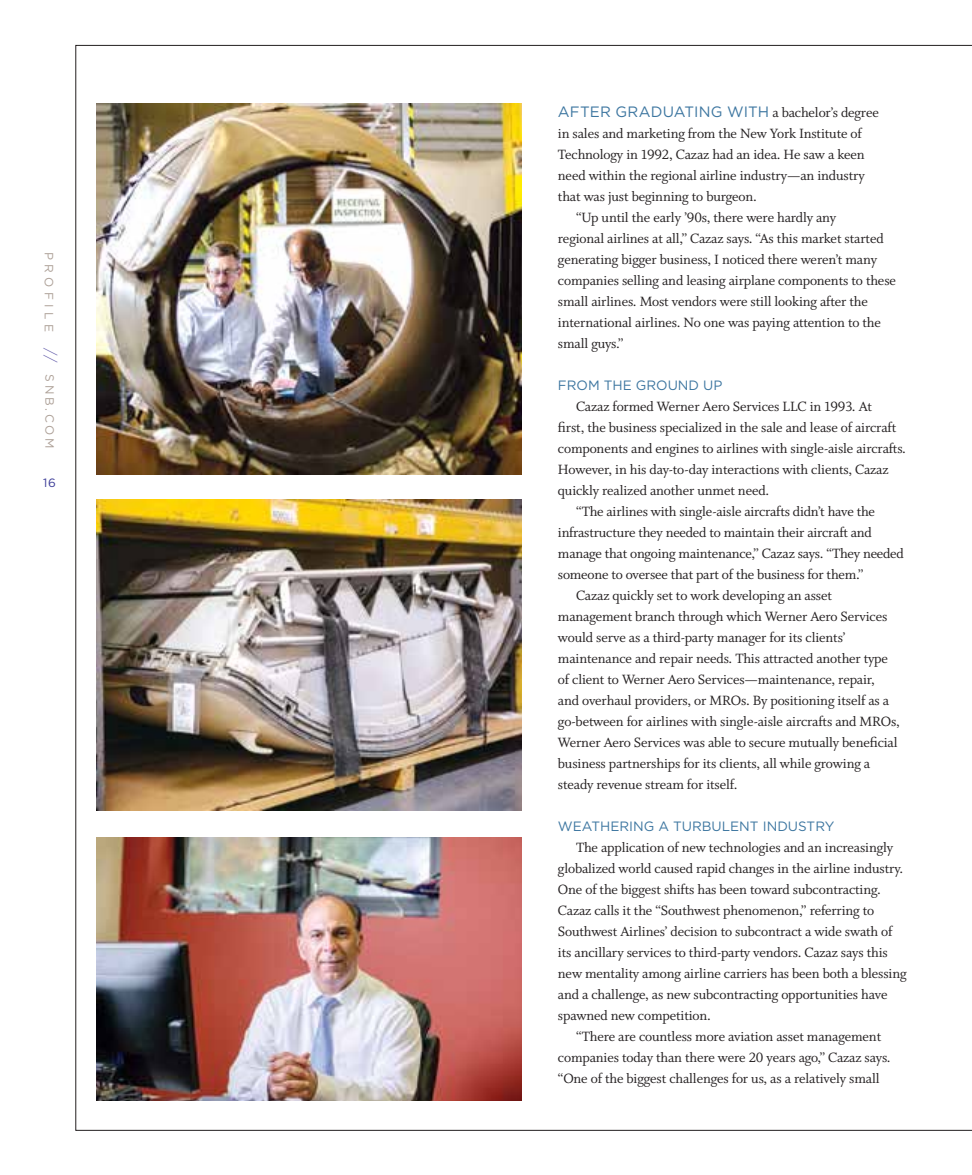
<style>
.page{position:relative;width:972px;height:1175px;background:#fff}
.page>*{position:absolute;margin:0;border:0;box-sizing:border-box;transform-origin:0 0}
.t1{font:15px "Whitman Roman LF";letter-spacing:-.01em;color:#231f20}
.t2{font:15px "Gotham";letter-spacing:.005em;color:#3d76a0}
.t3{font:13.5px "Gotham";color:#3d76a0}
.t4{font:12px "Gotham";letter-spacing:.37em;color:#ada097}
.t5{font:12px "Gotham";color:#3b3b97}
.s1{font-weight:300;font-size:15px;color:#6d67af}
.s2{font-family:"Whitman Roman LF";color:#231f20}
</style>
<div class="page">
<img style="left:96px;top:103px;width:426px;height:371px">
<img style="left:96px;top:837px;width:426px;height:263px">
<img style="left:96px;top:499px;width:426px;height:312px">
<p class="t4" style="left:57px;top:251px;width:198px;rotate:90deg">PROFILE <span class="s1">//</span> SNB.COM</p>
<p class="t5" style="left:43px;top:475px;width:14px">16</p>
<p class="t2" style="left:558px;top:103px;width:322px">AFTER GRADUATING WITH <span class="s2">a bachelor’s degree</span></p>
<p class="t1" style="left:558px;top:125px;width:305px">in sales and marketing from the New York Institute of</p>
<p class="t1" style="left:558px;top:146px;width:308px">Technology in 1992, Cazaz had an idea. He saw a keen</p>
<p class="t1" style="left:558px;top:167px;width:309px">need within the regional airline industry—an industry</p>
<p class="t1" style="left:558px;top:188px;width:201px">that was just beginning to burgeon.</p>
<p class="t1" style="left:576px;top:209px;width:262px">“Up until the early ’90s, there were hardly any</p>
<p class="t1" style="left:558px;top:230px;width:327px">regional airlines at all,” Cazaz says. “As this market started</p>
<p class="t1" style="left:558px;top:251px;width:321px">generating bigger business, I noticed there weren’t many</p>
<p class="t1" style="left:558px;top:272px;width:340px">companies selling and leasing airplane components to these</p>
<p class="t1" style="left:558px;top:293px;width:312px">small airlines. Most vendors were still looking after the</p>
<p class="t1" style="left:558px;top:314px;width:325px">international airlines. No one was paying attention to the</p>
<p class="t1" style="left:558px;top:335px;width:67px">small guys.”</p>
<p class="t3" style="left:558px;top:377px;width:166px">FROM THE GROUND UP</p>
<p class="t1" style="left:576px;top:398px;width:297px">Cazaz formed Werner Aero Services LLC in 1993. At</p>
<p class="t1" style="left:558px;top:419px;width:340px">first, the business specialized in the sale and lease of aircraft</p>
<p class="t1" style="left:558px;top:440px;width:350px">components and engines to airlines with single-aisle aircrafts.</p>
<p class="t1" style="left:558px;top:461px;width:332px">However, in his day-to-day interactions with clients, Cazaz</p>
<p class="t1" style="left:558px;top:482px;width:213px">quickly realized another unmet need.</p>
<p class="t1" style="left:576px;top:503px;width:300px">“The airlines with single-aisle aircrafts didn’t have the</p>
<p class="t1" style="left:558px;top:524px;width:315px">infrastructure they needed to maintain their aircraft and</p>
<p class="t1" style="left:558px;top:545px;width:347px">manage that ongoing maintenance,” Cazaz says. “They needed</p>
<p class="t1" style="left:558px;top:566px;width:307px">someone to oversee that part of the business for them.”</p>
<p class="t1" style="left:576px;top:587px;width:258px">Cazaz quickly set to work developing an asset</p>
<p class="t1" style="left:558px;top:608px;width:331px">management branch through which Werner Aero Services</p>
<p class="t1" style="left:558px;top:629px;width:289px">would serve as a third-party manager for its clients’</p>
<p class="t1" style="left:558px;top:650px;width:332px">maintenance and repair needs. This attracted another type</p>
<p class="t1" style="left:558px;top:671px;width:318px">of client to Werner Aero Services—maintenance, repair,</p>
<p class="t1" style="left:558px;top:692px;width:333px">and overhaul providers, or MROs. By positioning itself as a</p>
<p class="t1" style="left:558px;top:713px;width:343px">go-between for airlines with single-aisle aircrafts and MROs,</p>
<p class="t1" style="left:558px;top:734px;width:341px">Werner Aero Services was able to secure mutually beneficial</p>
<p class="t1" style="left:558px;top:755px;width:314px">business partnerships for its clients, all while growing a</p>
<p class="t1" style="left:558px;top:776px;width:181px">steady revenue stream for itself.</p>
<p class="t3" style="left:558px;top:818px;width:278px">WEATHERING A TURBULENT INDUSTRY</p>
<p class="t1" style="left:576px;top:839px;width:319px">The application of new technologies and an increasingly</p>
<p class="t1" style="left:558px;top:860px;width:347px">globalized world caused rapid changes in the airline industry.</p>
<p class="t1" style="left:558px;top:881px;width:324px">One of the biggest shifts has been toward subcontracting.</p>
<p class="t1" style="left:558px;top:902px;width:318px">Cazaz calls it the “Southwest phenomenon,” referring to</p>
<p class="t1" style="left:558px;top:923px;width:336px">Southwest Airlines’ decision to subcontract a wide swath of</p>
<p class="t1" style="left:558px;top:944px;width:331px">its ancillary services to third-party vendors. Cazaz says this</p>
<p class="t1" style="left:558px;top:965px;width:350px">new mentality among airline carriers has been both a blessing</p>
<p class="t1" style="left:558px;top:986px;width:331px">and a challenge, as new subcontracting opportunities have</p>
<p class="t1" style="left:558px;top:1007px;width:155px">spawned new competition.</p>
<p class="t1" style="left:576px;top:1028px;width:307px">“There are countless more aviation asset management</p>
<p class="t1" style="left:558px;top:1049px;width:334px">companies today than there were 20 years ago,” Cazaz says.</p>
<p class="t1" style="left:558px;top:1070px;width:323px">“One of the biggest challenges for us, as a relatively small</p>
</div>
